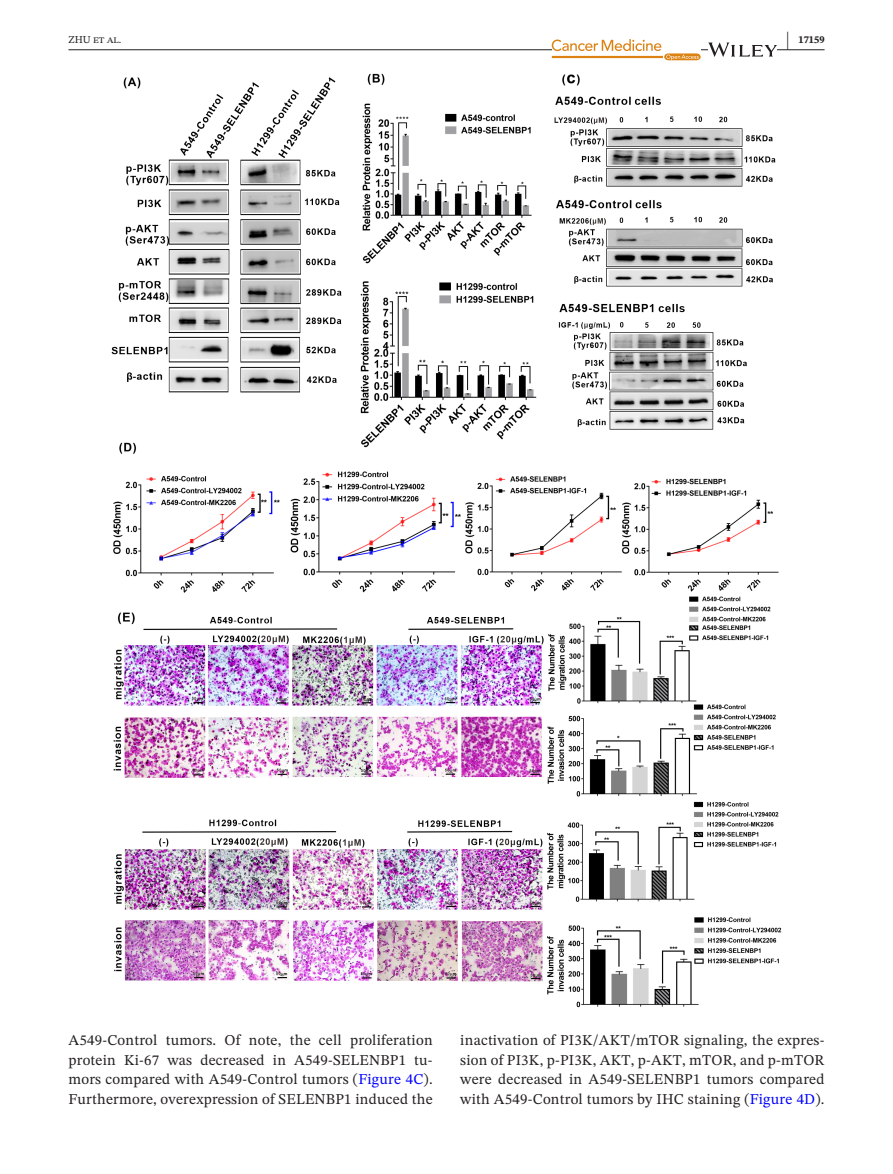
<style>
.page{position:relative;width:893px;height:1174px;background:#fff}
.page>*{position:absolute;margin:0;border:0;box-sizing:border-box;transform-origin:0 0}
.t1{font:700 21px "STIX Two Text";color:#231f20;scale:.42 1}
.t2{font:15px/19.5px "STIX Two Text";letter-spacing:.015em;color:#231f20;text-align:justify}
.t3{font:10.5px "STIX Two Text";color:#231f20}
.t4{font:700 10.5px "STIX Two Text";color:#231f20}
.s1{color:#00f}
</style>
<div class="page">
<hr style="left:68px;top:49px;width:756px;height:1px;background:#231f20">
<svg style="left:552px;top:39px;width:149px;height:21px"></svg>
<svg style="left:708px;top:43px;width:69px;height:14px"></svg>
<img style="left:112px;top:73px;width:669px;height:934px">
<h1 class="t1" style="left:787px;top:24px;width:8px">|</h1>
<p class="t3" style="left:68px;top:32px;width:54px">ZHU et al.</p>
<p class="t4" style="left:798px;top:32px;width:27px">17159</p>
<p class="t2" style="left:68px;top:1030px;width:366px">A549-Control tumors. Of note, the cell proliferation protein Ki-67 was decreased in A549-SELENBP1 tu&shy;mors compared with A549-Control tumors (<span class="s1">Figure 4C</span>).<br>Furthermore, overexpression of SELENBP1 induced the</p>
<p class="t2" style="left:460px;top:1030px;width:366px">inactivation of PI3K/AKT/mTOR signaling, the expres&shy;sion of PI3K, p-PI3K, AKT, p-AKT, mTOR, and p-mTOR were decreased in A549-SELENBP1 tumors compared with A549-Control tumors by IHC staining (<span class="s1">Figure 4D</span>).</p>
</div>
